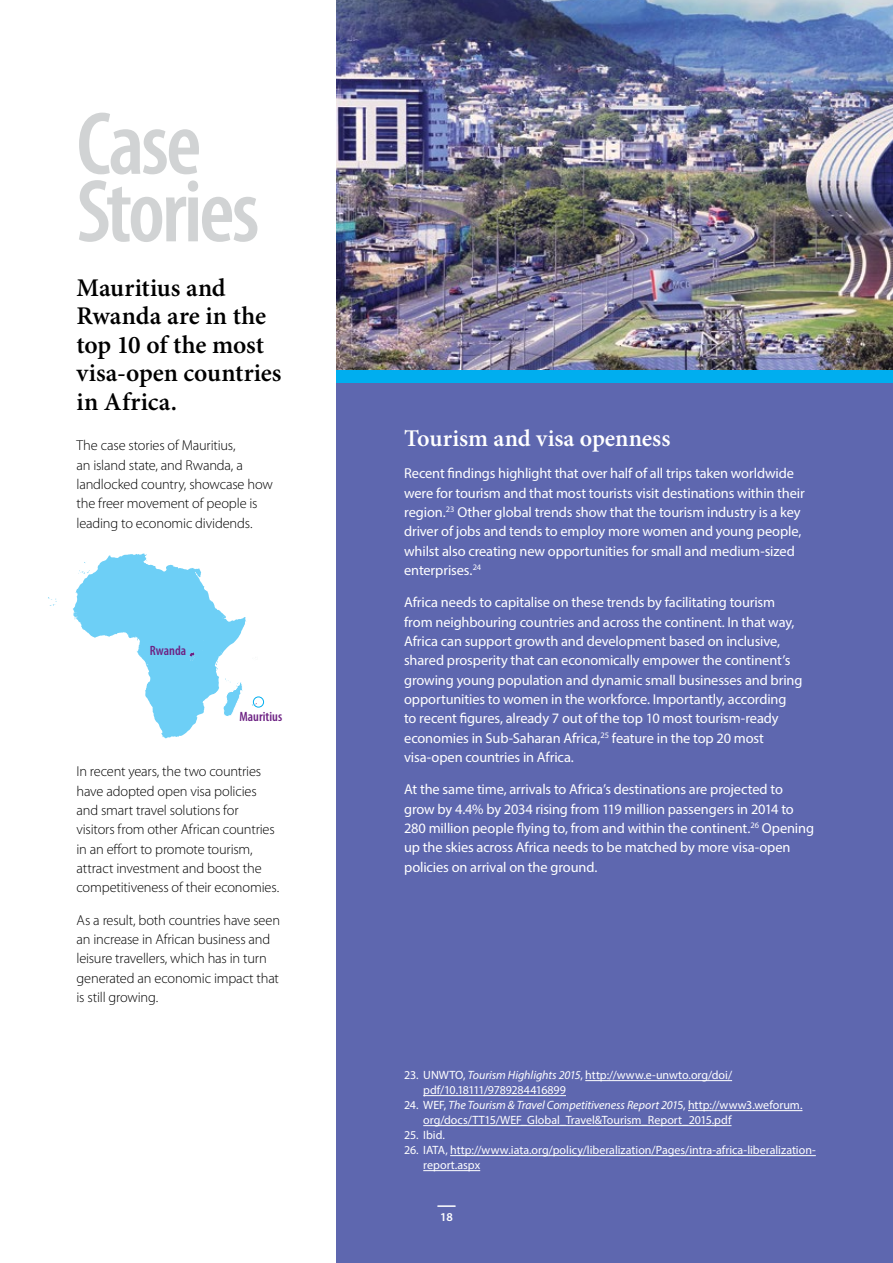
<style>
.page{position:relative;width:893px;height:1263px;background:#fff}
.page>*{position:absolute;margin:0;border:0;box-sizing:border-box;transform-origin:0 0}
.t1{font:600 condensed 90px/67.5px "Myriad Pro";letter-spacing:-.035em;color:#d1d3d4}
.t2{font:600 25.5px/28.5px "Minion Pro";color:#000}
.t3{font:600 24px "Minion Pro";color:#fff}
.t4{font:14.4px/19.4px "Myriad Pro";letter-spacing:-.01em;color:#fff}
.t5{font:300 14.4px/19.4px "Myriad Pro";letter-spacing:-.01em;color:#000}
.t6{font:600 condensed 13.5px "Myriad Pro";color:#6e2384}
.t7{font:12px/15px "Myriad Pro";color:#fff}
.t8{font:600 12px "Myriad Pro";color:#fff}
.s1{font-style:italic}
</style>
<div class="page">
<div style="left:337px;top:370px;width:556px;height:893px;background:#5e67af"></div>
<img style="left:337px;top:0;width:556px;height:370px">
<hr style="left:585px;top:1080px;width:147px;height:1px;background:#fff">
<hr style="left:423px;top:1095px;width:143px;height:1px;background:#fff">
<hr style="left:688px;top:1110px;width:114px;height:1px;background:#fff">
<hr style="left:423px;top:1125px;width:308px;height:1px;background:#fff">
<hr style="left:450px;top:1155px;width:366px;height:1px;background:#fff">
<hr style="left:423px;top:1170px;width:57px;height:1px;background:#fff">
<svg style="left:73px;top:553px;width:186px;height:185px"></svg>
<svg style="left:48px;top:597px;width:9px;height:9px"></svg>
<div style="left:337px;top:370px;width:556px;height:13px;background:#00aeef"></div>
<div style="left:253px;top:696px;width:11px;height:11px;border:1px solid #00aeef;border-radius:50%"></div>
<svg style="left:437px;top:1205px;width:18px;height:2px"></svg>
<h1 class="t1" style="left:77px;top:112px;width:184px">Case<br>Stories</h1>
<h2 class="t2" style="left:77px;top:274px;width:207px">Mauritius and<br>Rwanda are in the top 10 of the most visa-open countries in Africa.</h2>
<p class="t5" style="left:77px;top:436px;width:198px">The case stories of Mauritius,<br>an island state, and Rwanda, a landlocked country, showcase how the freer movement of people is leading to economic dividends.</p>
<p class="t6" style="left:150px;top:644px;width:38px">Rwanda</p>
<p class="t6" style="left:240px;top:709px;width:44px">Mauritius</p>
<p class="t5" style="left:77px;top:762px;width:204px">In recent years, the two countries have adopted open visa policies and smart travel solutions for visitors from other African countries in an effort to promote tourism, attract investment and boost the competitiveness of their economies.</p>
<p class="t5" style="left:77px;top:910px;width:205px">As a result, both countries have seen an increase in African business and leisure travellers, which has in turn generated an economic impact that is still growing.</p>
<h3 class="t3" style="left:404px;top:424px;width:268px">Tourism and visa openness</h3>
<p class="t4" style="left:404px;top:464px;width:402px">Recent findings highlight that over half of all trips taken worldwide were for tourism and that most tourists visit destinations within their region.<sup>23</sup> Other global trends show that the tourism industry is a key driver of jobs and tends to employ more women and young people, whilst also creating new opportunities for small and medium-sized enterprises.<sup>24</sup></p>
<p class="t4" style="left:404px;top:592px;width:400px">Africa needs to capitalise on these trends by facilitating tourism from neighbouring countries and across the continent. In that way, Africa can support growth and development based on inclusive, shared prosperity that can economically empower the continent’s growing young population and dynamic small businesses and bring opportunities to women in the workforce. Importantly, according to recent figures, already 7 out of the top 10 most tourism-ready economies in Sub-Saharan Africa,<sup>25</sup> feature in the top 20 most visa-open countries in Africa.</p>
<p class="t4" style="left:404px;top:779px;width:411px">At the same time, arrivals to Africa’s destinations are projected to grow by 4.4% by 2034 rising from 119 million passengers in 2014 to 280 million people flying to, from and within the continent.<sup>26</sup> Opening up the skies across Africa needs to be matched by more visa-open policies on arrival on the ground.</p>
<p class="t7" style="left:423px;top:1068px;width:310px;text-indent:-19px">23. UNWTO, <span class="s1">Tourism Highlights 2015</span>, http://www.e-unwto.org/doi/ pdf/10.18111/9789284416899</p>
<p class="t7" style="left:423px;top:1098px;width:381px;text-indent:-19px">24. WEF, <span class="s1">The Tourism &amp; Travel Competitiveness Report 201</span>5, http://www3.weforum. org/docs/TT15/WEF_Global_Travel&amp;Tourism_Report_2015.pdf</p>
<p class="t7" style="left:404px;top:1128px;width:42px">25. Ibid.</p>
<p class="t7" style="left:423px;top:1143px;width:394px;text-indent:-19px">26. IATA, http://www.iata.org/policy/liberalization/Pages/intra-africa-liberalization&shy;report.aspx</p>
<p class="t8" style="left:440px;top:1209px;width:14px">18</p>
</div>
